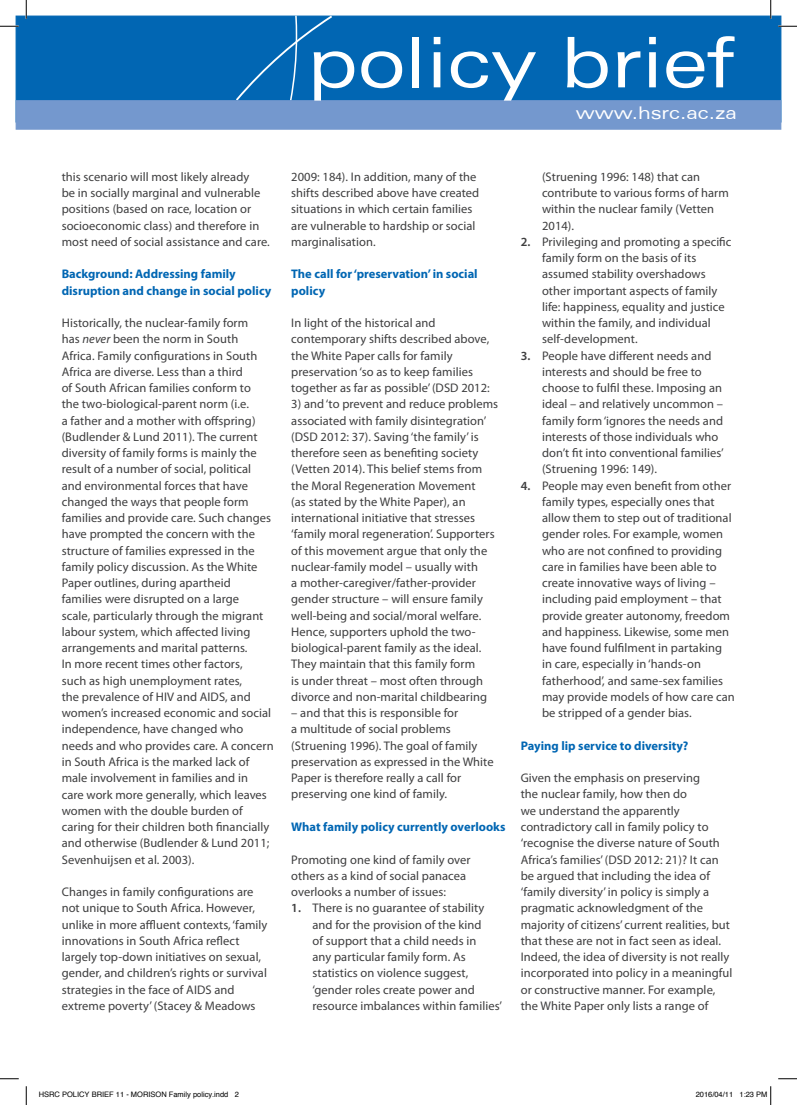
<style>
.page{position:relative;width:797px;height:1105px;background:#fff}
.page>*{position:absolute;margin:0;border:0;box-sizing:border-box;transform-origin:0 0}
.t1{font:expanded 70px "Zurich BT";color:#fff}
.t2{font:expanded 17.5px "Zurich BT";color:#fff}
.t3{font:12.5px/16.2px "Myriad Pro";letter-spacing:.005em;color:#3e3e3f}
.t4{font:700 12.5px/16.2px "Myriad Pro";color:#0166b3}
.t5{font:7.5px "Helvetica";color:#000}
.s1{font-style:italic}
.s2{font-weight:600}
</style>
<div class="page">
<div style="left:16px;top:16px;width:765px;height:106px;background:#0166b3"></div>
<svg style="left:234px;top:16px;width:100px;height:84px"></svg>
<div style="left:16px;top:100px;width:765px;height:30px;background:#7498ce;border:1px solid #7498ce"></div>
<svg style="left:0;top:25px;width:19px;height:2px"></svg>
<svg style="left:778px;top:25px;width:19px;height:2px"></svg>
<svg style="left:0;top:1078px;width:19px;height:1px"></svg>
<svg style="left:778px;top:1078px;width:19px;height:1px"></svg>
<svg style="left:25px;top:0;width:2px;height:19px"></svg>
<svg style="left:25px;top:1086px;width:2px;height:19px"></svg>
<svg style="left:770px;top:0;width:1px;height:19px"></svg>
<svg style="left:770px;top:1086px;width:1px;height:19px"></svg>
<h1 class="t1" style="left:307px;top:21px;width:428px">policy brief</h1>
<h2 class="t2" style="left:576px;top:103px;width:163px">www.hsrc.ac.za</h2>
<p class="t3" style="left:62px;top:168px;width:210px">this scenario will most likely already<br>be in socially marginal and vulnerable positions (based on race, location or socioeconomic class) and therefore in most need of social assistance and care.</p>
<p class="t4" style="left:62px;top:266px;width:211px">Background: Addressing family disruption and change in social policy</p>
<p class="t3" style="left:62px;top:315px;width:213px">Historically, the nuclear-family form<br>has <span class="s1">never</span> been the norm in South Africa. Family configurations in South Africa are diverse. Less than a third<br>of South African families conform to<br>the two-biological-parent norm (i.e.<br>a father and a mother with offspring) (Budlender &amp; Lund 2011). The current diversity of family forms is mainly the result of a number of social, political and environmental forces that have changed the ways that people form families and provide care. Such changes have prompted the concern with the structure of families expressed in the family policy discussion. As the White Paper outlines, during apartheid families were disrupted on a large<br>scale, particularly through the migrant labour system, which affected living arrangements and marital patterns.<br>In more recent times other factors,<br>such as high unemployment rates,<br>the prevalence of HIV and AIDS, and women’s increased economic and social independence, have changed who needs and who provides care. A concern in South Africa is the marked lack of male involvement in families and in<br>care work more generally, which leaves women with the double burden of caring for their children both financially and otherwise (Budlender &amp; Lund 2011; Sevenhuijsen et al. 2003).</p>
<p class="t3" style="left:62px;top:883px;width:207px">Changes in family configurations are not unique to South Africa. However, unlike in more affluent contexts, ‘family innovations in South Africa reflect largely top-down initiatives on sexual, gender, and children’s rights or survival strategies in the face of AIDS and extreme poverty’ (Stacey &amp; Meadows</p>
<p class="t3" style="left:291px;top:168px;width:190px">2009: 184). In addition, many of the shifts described above have created situations in which certain families are vulnerable to hardship or social marginalisation.</p>
<p class="t4" style="left:291px;top:266px;width:188px">The call for ‘preservation’ in social policy</p>
<p class="t3" style="left:291px;top:315px;width:200px">In light of the historical and contemporary shifts described above, the White Paper calls for family preservation ‘so as to keep families together as far as possible’ (DSD 2012:</p>
<p class="t3" style="left:291px;top:396px;width:208px">3) and ‘to prevent and reduce problems associated with family disintegration’ (DSD 2012: 37). Saving ‘the family’ is therefore seen as benefiting society (Vetten 2014). This belief stems from the Moral Regeneration Movement<br>(as stated by the White Paper), an international initiative that stresses ‘family moral regeneration’. Supporters of this movement argue that only the nuclear-family model – usually with<br>a mother-caregiver/father-provider gender structure – will ensure family well-being and social/moral welfare.<br>Hence, supporters uphold the two&shy;biological-parent family as the ideal.<br>They maintain that this family form<br>is under threat – most often through divorce and non-marital childbearing</p>
<p class="t3" style="left:291px;top:705px;width:204px">– and that this is responsible for<br>a multitude of social problems (Struening 1996). The goal of family preservation as expressed in the White Paper is therefore really a call for preserving one kind of family.</p>
<p class="t4" style="left:291px;top:818px;width:216px">What family policy currently overlooks</p>
<p class="t3" style="left:291px;top:851px;width:181px">Promoting one kind of family over others as a kind of social panacea overlooks a number of issues:</p>
<p class="t3" style="left:312px;top:900px;width:191px;text-indent:-21px"><span class="s2">1.</span> There is no guarantee of stability and for the provision of the kind<br>of support that a child needs in<br>any particular family form. As statistics on violence suggest, ‘gender roles create power and resource imbalances within families’</p>
<p class="t3" style="left:542px;top:168px;width:188px">(Struening 1996: 148) that can contribute to various forms of harm within the nuclear family (Vetten<br>2014).</p>
<p class="t3" style="left:542px;top:233px;width:191px;text-indent:-21px"><span class="s2">2.</span> Privileging and promoting a specific family form on the basis of its assumed stability overshadows other important aspects of family life: happiness, equality and justice within the family, and individual self-development.</p>
<p class="t3" style="left:542px;top:347px;width:183px;text-indent:-21px"><span class="s2">3.</span> People have different needs and interests and should be free to choose to fulfil these. Imposing an ideal – and relatively uncommon – family form ‘ignores the needs and interests of those individuals who don’t fit into conventional families’ (Struening 1996: 149).</p>
<p class="t3" style="left:542px;top:477px;width:194px;text-indent:-21px"><span class="s2">4.</span> People may even benefit from other family types, especially ones that allow them to step out of traditional gender roles. For example, women who are not confined to providing care in families have been able to create innovative ways of living – including paid employment – that provide greater autonomy, freedom and happiness. Likewise, some men have found fulfilment in partaking in care, especially in ‘hands-on fatherhood’, and same-sex families may provide models of how care can be stripped of a gender bias.</p>
<p class="t4" style="left:521px;top:737px;width:169px">Paying lip service to diversity?</p>
<p class="t3" style="left:521px;top:770px;width:213px">Given the emphasis on preserving<br>the nuclear family, how then do<br>we understand the apparently contradictory call in family policy to ‘recognise the diverse nature of South Africa’s families’ (DSD 2012: 21)? It can be argued that including the idea of ‘family diversity’ in policy is simply a pragmatic acknowledgment of the majority of citizens’ current realities, but that these are not in fact seen as ideal.<br>Indeed, the idea of diversity is not really incorporated into policy in a meaningful or constructive manner. For example, the White Paper only lists a range of</p>
<p class="t5" style="left:39px;top:1089px;width:202px">HSRC POLICY BRIEF 11 - MORISON Family policy.indd 2</p>
<p class="t5" style="left:695px;top:1089px;width:73px">2016/04/11 1:23 PM</p>
</div>
